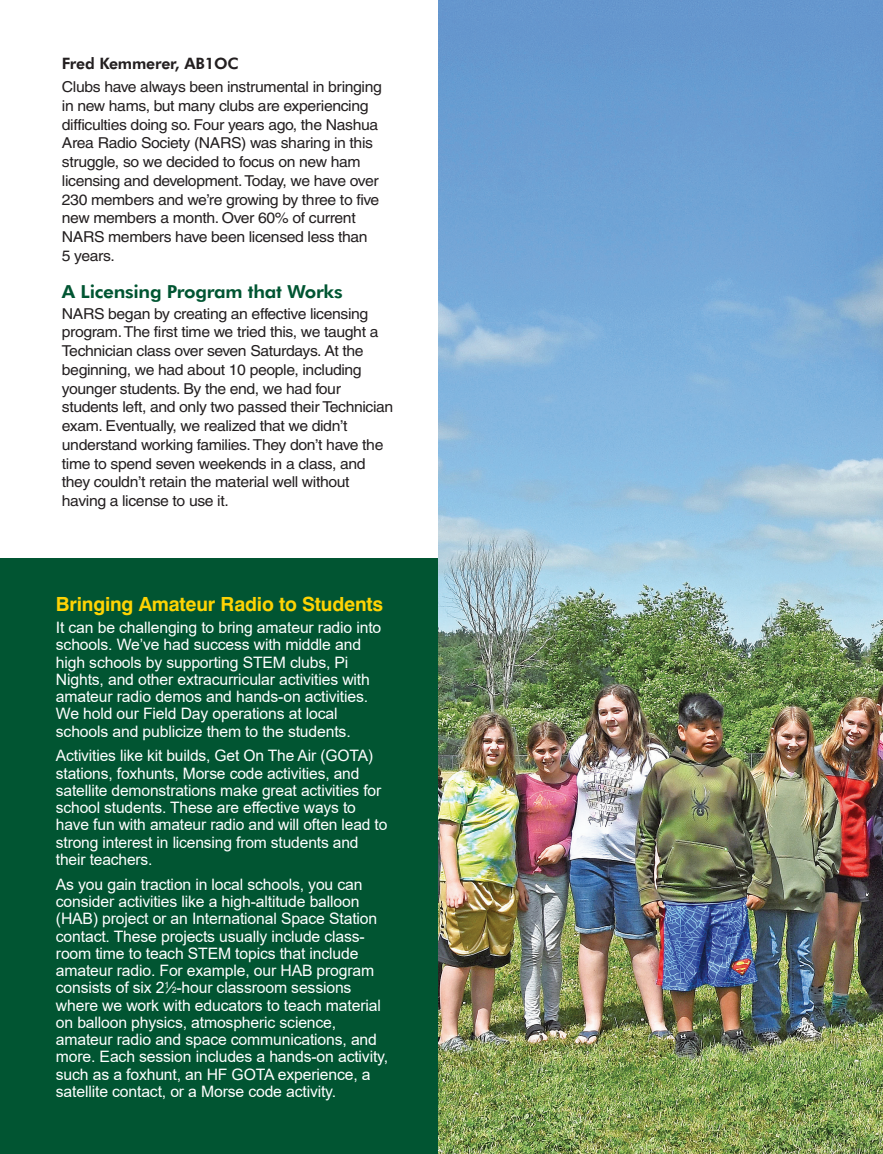
<style>
.page{position:relative;width:883px;height:1154px;background:#fff}
.page>*{position:absolute;margin:0;border:0;box-sizing:border-box;transform-origin:0 0}
.t1{font:700 19.5px "Swiss 721 BT";letter-spacing:-.01em;color:#fed304}
.t2{font:800 18px "Futura BT";letter-spacing:-.015em;color:#015532;scale:1.05 1}
.t3{font:15.75px/17.2px "Arial";letter-spacing:-.01em;color:#fff}
.t4{font:800 15.75px "Futura BT";letter-spacing:-.01em;color:#231f20}
.t5{font:15px/18.8px "Helvetica";letter-spacing:-.025em;color:#231f20;scale:1.05 1}
.s1{font-size:8.7px}
</style>
<div class="page">
<div style="left:0;top:558px;width:461px;height:596px;background:#015532"></div>
<img style="left:438px;top:0;width:444px;height:1154px">
<p class="t4" style="left:62px;top:56px;width:178px">Fred Kemmerer, AB1OC</p>
<p class="t5" style="left:62px;top:79px;width:306px">Clubs have always been instrumental in bringing in new hams, but many clubs are experiencing difficulties doing so. Four years ago, the Nashua Area Radio Society (NARS) was sharing in this struggle, so we decided to focus on new ham licensing and development. Today, we have over 230 members and we’re growing by three to five new members a month. Over 60% of current NARS members have been licensed less than<br>5 years.</p>
<p class="t2" style="left:62px;top:284px;width:269px">A Licensing Program that Works</p>
<p class="t5" style="left:62px;top:305px;width:317px">NARS began by creating an effective licensing program. The first time we tried this, we taught a Technician class over seven Saturdays. At the beginning, we had about 10 people, including younger students. By the end, we had four students left, and only two passed their Technician exam. Eventually, we realized that we didn’t understand working families. They don’t have the time to spend seven weekends in a class, and they couldn’t retain the material well without having a license to use it.</p>
<p class="t1" style="left:56px;top:597px;width:329px">Bringing Amateur Radio to Students</p>
<p class="t3" style="left:56px;top:619px;width:327px">It can be challenging to bring amateur radio into schools. We’ve had success with middle and high schools by supporting STEM clubs, Pi Nights, and other extracurricular activities with amateur radio demos and hands-on activities.<br>We hold our Field Day operations at local schools and publicize them to the students.</p>
<p class="t3" style="left:56px;top:747px;width:333px">Activities like kit builds, Get On The Air (GOTA) stations, foxhunts, Morse code activities, and satellite demonstrations make great activities for school students. These are effective ways to have fun with amateur radio and will often lead to strong interest in licensing from students and their teachers.</p>
<p class="t3" style="left:56px;top:875px;width:333px">As you gain traction in local schools, you can consider activities like a high-altitude balloon (HAB) project or an International Space Station contact. These projects usually include class&shy;room time to teach STEM topics that include amateur radio. For example, our HAB program consists of six 2<sup>1</sup>⁄<span class="s1">2</span>-hour classroom sessions where we work with educators to teach material on balloon physics, atmospheric science, amateur radio and space communications, and more. Each session includes a hands-on activity, such as a foxhunt, an HF GOTA experience, a satellite contact, or a Morse code activity.</p>
</div>
